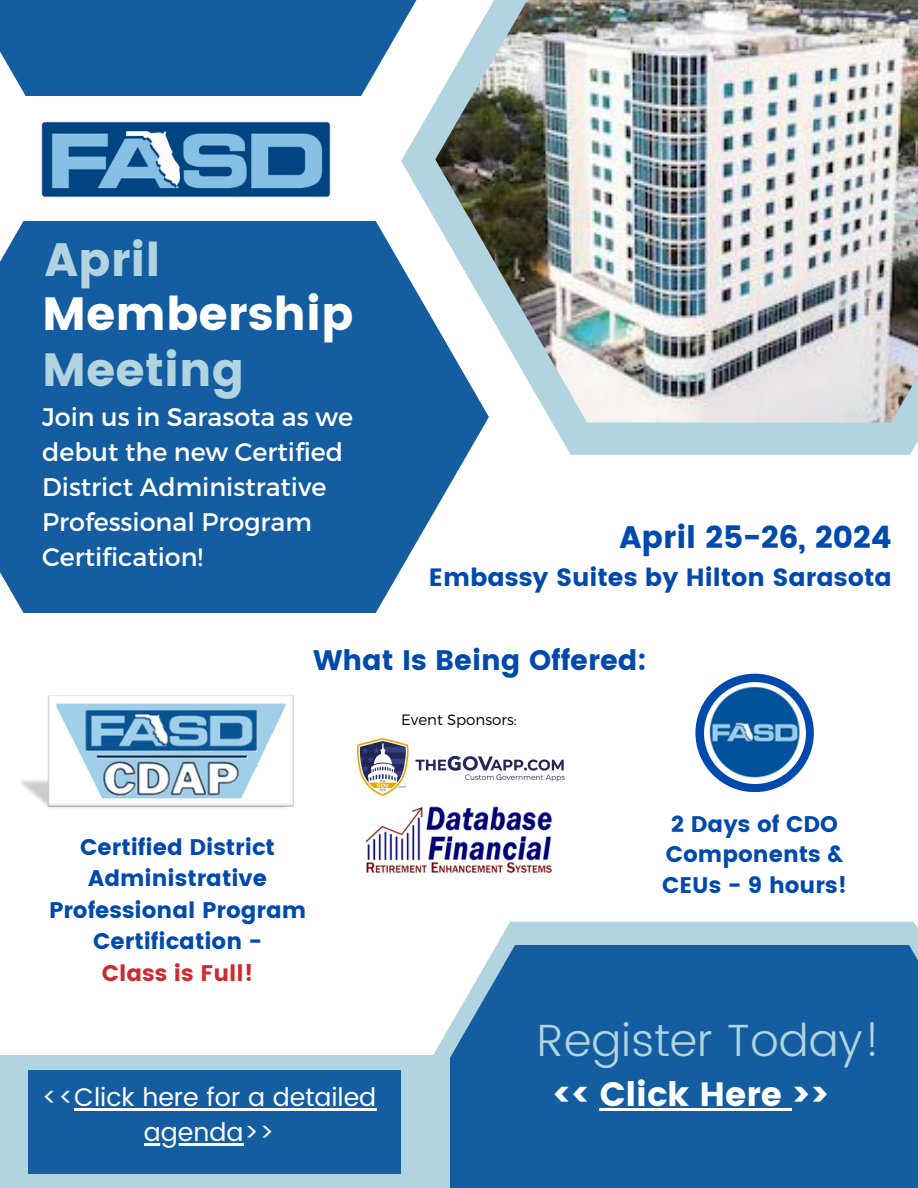
<style>
.page{position:relative;width:918px;height:1188px;background:#fff}
.page>*{position:absolute;margin:0;border:0;box-sizing:border-box;transform-origin:0 0}
.t1{font:46.5px "Poppins";color:#b1d4e0}
.t2{font:46.5px "Poppins";color:#fff}
.t3{font:300 45.15px "Poppins";color:#b1d4e0}
.t4{font:33.75px "Poppins";color:#fff}
.t5{font:30.9px "Poppins";color:#004aad}
.t6{font:28.2px "Poppins";color:#004aad}
.t7{font:25.5px/34.8px "Poppins";color:#fcfcff;text-align:center}
.t8{font:25.35px/34.8px "Montserrat";color:#fff}
.t9{font:24.9px "Poppins";color:#004aad}
.t10{font:22.5px/31.5px "Poppins";color:#004aad;text-align:center}
.t11{font:22.5px "Poppins";color:#ca2c31}
.t12{font:300 15px "Montserrat";color:#000}
</style>
<div class="page">
<div style="left:497px;top:922px;width:421px;height:23px;background:#b1d4e0"></div>
<div style="left:400px;top:945px;width:518px;height:243px;background:#145da0"></div>
<div style="left:0;top:0;width:476px;height:96px;background:#145da0"></div>
<div style="left:0;top:1055px;width:450px;height:133px;background:#b1d4e0"></div>
<div style="left:695px;top:674px;width:119px;height:118px;background:#004aad;border-radius:50%"></div>
<img style="left:704px;top:682px;width:102px;height:102px;border-radius:50%">
<div style="left:0;top:221px;width:467px;height:392px;background:#145da0"></div>
<svg style="left:401px;top:0;width:517px;height:455px"></svg>
<img style="left:435px;top:0;width:483px;height:423px">
<img style="left:41px;top:121px;width:290px;height:77px">
<img style="left:357px;top:738px;width:208px;height:58px">
<img style="left:365px;top:806px;width:188px;height:67px">
<img style="left:21px;top:695px;width:273px;height:113px">
<div style="left:29px;top:1070px;width:372px;height:103px;background:#145da0"></div>
<hr style="left:600px;top:1108px;width:192px;height:2px;background:#fff">
<hr style="left:74px;top:1108px;width:302px;height:2px;background:#fcfcff">
<hr style="left:144px;top:1143px;width:100px;height:2px;background:#fcfcff">
<h1 class="t1" style="left:45px;top:233px;width:117px">April</h1>
<h1 class="t2" style="left:42px;top:287px;width:313px">Membership</h1>
<h1 class="t1" style="left:42px;top:343px;width:204px">Meeting</h1>
<p class="t8" style="left:42px;top:398px;width:312px">Join us in Sarasota as we debut the new Certified<br>District Administrative<br>Professional Program<br>Certification!</p>
<h3 class="t5" style="left:620px;top:519px;width:274px">April 25-26, 2024</h3>
<p class="t9" style="left:429px;top:563px;width:464px">Embassy Suites by Hilton Sarasota</p>
<p class="t6" style="left:313px;top:644px;width:335px">What Is Being Offered:</p>
<p class="t12" style="left:401px;top:710px;width:117px">Event Sponsors:</p>
<p class="t10" style="left:49px;top:831px;width:259px">Certified District<br>Administrative<br>Professional Program<br>Certification -</p>
<p class="t11" style="left:102px;top:960px;width:153px">Class is Full!</p>
<p class="t7" style="left:42px;top:1080px;width:336px">&lt;&lt;Click here for a detailed agenda&gt;&gt;</p>
<p class="t10" style="left:662px;top:809px;width:187px;line-height:30.8px">2 Days of CDO<br>Components &amp;<br>CEUs - 9 hours!</p>
<h2 class="t3" style="left:537px;top:1014px;width:346px">Register Today!</h2>
<h3 class="t4" style="left:552px;top:1074px;width:279px">&lt;&lt; Click Here &gt;&gt;</h3>
</div>
